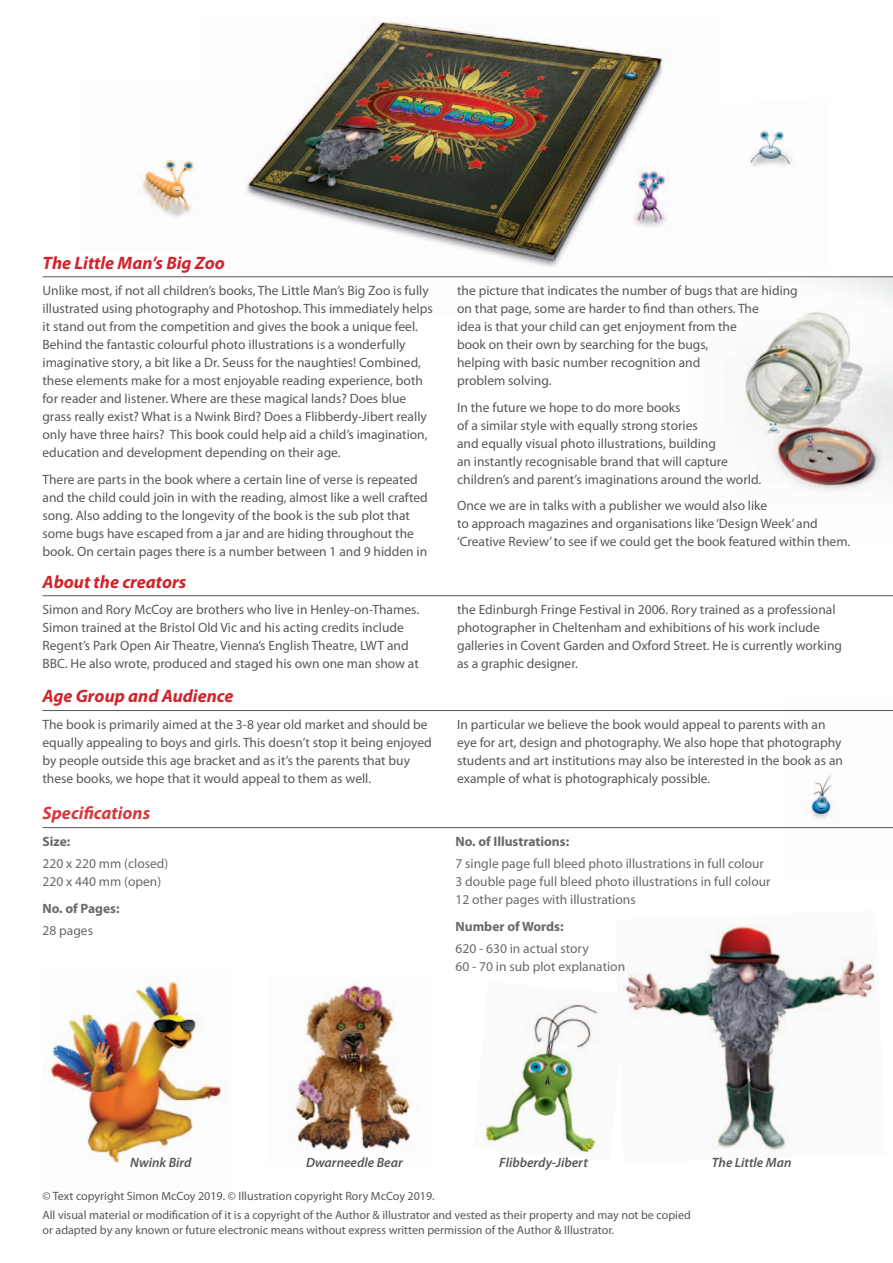
<style>
.page{position:relative;width:893px;height:1263px;background:#fff}
.page>*{position:absolute;margin:0;border:0;box-sizing:border-box;transform-origin:0 0}
.t1{font:italic 700 18px "Myriad Pro";color:#d1232a}
.t2{font:13.5px/18px "Myriad Pro";color:#57585a}
.t3{font:italic 600 13.5px "Myriad Pro";color:#57585a}
.t4{font:700 13.5px "Myriad Pro";color:#57585a}
.t5{font:12px/19.2px "Myriad Pro";color:#57585a}
</style>
<div class="page">
<img style="left:485px;top:1003px;width:115px;height:150px">
<img style="left:618px;top:925px;width:257px;height:226px">
<img style="left:295px;top:984px;width:116px;height:166px">
<img style="left:200px;top:17px;width:488px;height:261px">
<img style="left:590px;top:98px;width:203px;height:172px">
<img style="left:688px;top:277px;width:205px;height:216px">
<img style="left:140px;top:80px;width:77px;height:173px">
<img style="left:786px;top:711px;width:107px;height:118px">
<hr style="left:43px;top:276px;width:850px;height:1px;background:#57585a">
<hr style="left:43px;top:710px;width:850px;height:1px;background:#57585a">
<hr style="left:43px;top:827px;width:850px;height:1px;background:#57585a">
<img style="left:50px;top:981px;width:172px;height:182px">
<hr style="left:43px;top:595px;width:850px;height:1px;background:#57585a">
<h1 class="t1" style="left:43px;top:251px;width:184px">The Little Man’s Big Zoo</h1>
<p class="t2" style="left:43px;top:281px;width:392px">Unlike most, if not all children’s books, The Little Man’s Big Zoo is fully illustrated using photography and Photoshop. This immediately helps it stand out from the competition and gives the book a unique feel.<br>Behind the fantastic colourful photo illustrations is a wonderfully imaginative story, a bit like a Dr. Seuss for the naughties! Combined, these elements make for a most enjoyable reading experience, both for reader and listener. Where are these magical lands? Does blue grass really exist? What is a Nwink Bird? Does a Flibberdy-Jibert really only have three hairs? This book could help aid a child’s imagination, education and development depending on their age.</p>
<p class="t2" style="left:43px;top:470px;width:387px">There are parts in the book where a certain line of verse is repeated and the child could join in with the reading, almost like a well crafted song. Also adding to the longevity of the book is the sub plot that some bugs have escaped from a jar and are hiding throughout the book. On certain pages there is a number between 1 and 9 hidden in</p>
<p class="t2" style="left:457px;top:281px;width:342px">the picture that indicates the number of bugs that are hiding on that page, some are harder to find than others. The<br>idea is that your child can get enjoyment from the<br>book on their own by searching for the bugs,<br>helping with basic number recognition and<br>problem solving.</p>
<p class="t2" style="left:457px;top:398px;width:306px">In the future we hope to do more books<br>of a similar style with equally strong stories<br>and equally visual photo illustrations, building<br>an instantly recognisable brand that will capture children’s and parent’s imaginations around the world.</p>
<p class="t2" style="left:457px;top:496px;width:395px">Once we are in talks with a publisher we would also like<br>to approach magazines and organisations like ‘Design Week’ and ‘Creative Review’ to see if we could get the book featured within them.</p>
<h1 class="t1" style="left:43px;top:570px;width:145px">About the creators</h1>
<p class="t2" style="left:43px;top:600px;width:378px">Simon and Rory McCoy are brothers who live in Henley-on-Thames.<br>Simon trained at the Bristol Old Vic and his acting credits include Regent’s Park Open Air Theatre, Vienna’s English Theatre, LWT and BBC. He also wrote, produced and staged his own one man show at</p>
<p class="t2" style="left:457px;top:600px;width:386px">the Edinburgh Fringe Festival in 2006. Rory trained as a professional photographer in Cheltenham and exhibitions of his work include galleries in Covent Garden and Oxford Street. He is currently working as a graphic designer.</p>
<h1 class="t1" style="left:43px;top:685px;width:193px">Age Group and Audience</h1>
<p class="t2" style="left:43px;top:715px;width:391px">The book is primarily aimed at the 3-8 year old market and should be equally appealing to boys and girls. This doesn’t stop it being enjoyed by people outside this age bracket and as it’s the parents that buy these books, we hope that it would appeal to them as well.</p>
<p class="t2" style="left:457px;top:715px;width:387px">In particular we believe the book would appeal to parents with an eye for art, design and photography. We also hope that photography students and art institutions may also be interested in the book as an example of what is photographicaly possible.</p>
<h1 class="t1" style="left:43px;top:802px;width:109px">Specifications</h1>
<p class="t4" style="left:43px;top:833px;width:29px">Size:</p>
<p class="t2" style="left:43px;top:854px;width:127px">220 x 220 mm (closed)<br>220 x 440 mm (open)</p>
<p class="t4" style="left:43px;top:899px;width:79px">No. of Pages:</p>
<p class="t2" style="left:43px;top:921px;width:52px">28 pages</p>
<p class="t4" style="left:455px;top:833px;width:115px">No. of Illustrations:</p>
<p class="t2" style="left:455px;top:854px;width:317px">7 single page full bleed photo illustrations in full colour<br>3 double page full bleed photo illustrations in full colour<br>12 other pages with illustrations</p>
<p class="t4" style="left:455px;top:917px;width:110px">Number of Words:</p>
<p class="t2" style="left:455px;top:939px;width:171px">620 - 630 in actual story<br>60 - 70 in sub plot explanation</p>
<p class="t3" style="left:130px;top:1154px;width:63px">Nwink Bird</p>
<p class="t3" style="left:306px;top:1154px;width:98px">Dwarneedle Bear</p>
<p class="t3" style="left:499px;top:1154px;width:90px">Flibberdy-Jibert</p>
<p class="t5" style="left:43px;top:1186px;width:650px">© Text copyright Simon McCoy 2019. © Illustration copyright Rory McCoy 2019.<br>All visual material or modification of it is a copyright of the Author &amp; illustrator and vested as their property and may not be copied</p>
<p class="t5" style="left:43px;top:1220px;width:573px">or adapted by any known or future electronic means without express written permission of the Author &amp; Illustrator.</p>
<p class="t3" style="left:712px;top:1154px;width:81px">The Little Man</p>
</div>
